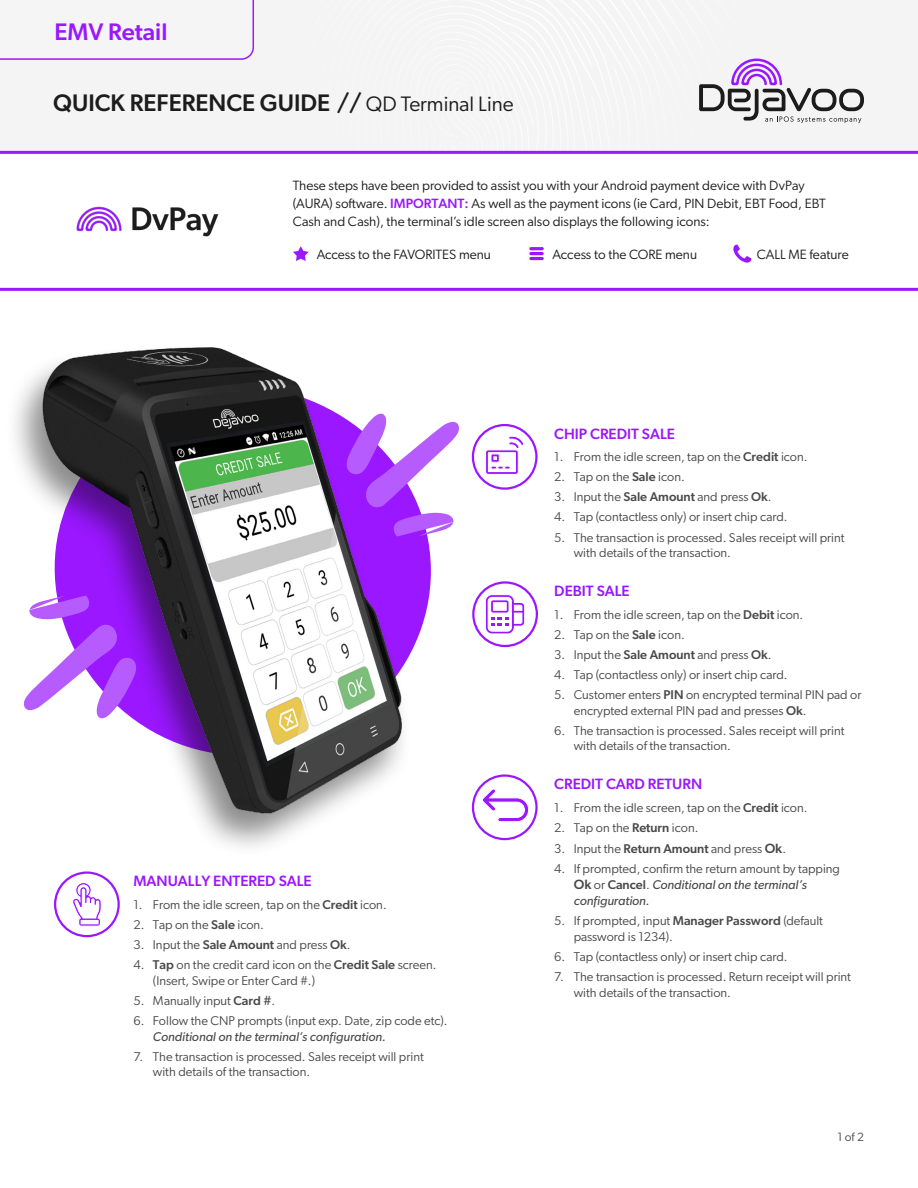
<style>
.page{position:relative;width:918px;height:1188px;background:#fff}
.page>*{position:absolute;margin:0;border:0;box-sizing:border-box;transform-origin:0 0}
.t1{font:500 24px "Gibson";color:#1c1c1c}
.t2{font:500 24px "Gibson";color:#9a17ff}
.t3{font:500 15px "Gibson";color:#9a17ff}
.t4{font:13.5px/18px "Gibson";color:#1c1c1c}
.t5{font:12.75px/15.8px "Gibson";color:#494949}
.t6{font:italic 12.75px "Gibson";color:#494949}
.t7{font:12px "Gibson";color:#494949}
.s1{font-weight:400;font-size:21px}
.s2{font-weight:500;color:#9a17ff}
.s3{font-weight:500}
.s4{font-weight:500;font-size:13.5px}
.s5{font-style:italic}
</style>
<div class="page">
<hr style="left:0;top:288px;width:918px;height:3px;background:#9a17ff">
<div style="left:472px;top:581px;width:66px;height:66px;border:2px solid #9a17ff;border-radius:50%"></div>
<svg style="left:485px;top:594px;width:40px;height:40px"></svg>
<div style="left:472px;top:424px;width:66px;height:66px;border:2px solid #9a17ff;border-radius:50%"></div>
<svg style="left:485px;top:436px;width:39px;height:39px"></svg>
<div style="left:0;top:0;width:918px;height:152px;background:#f4f4f4"></div>
<hr style="left:0;top:151px;width:918px;height:3px;background:#9a17ff">
<svg style="left:0;top:0;width:254px;height:60px"></svg>
<svg style="left:293px;top:246px;width:16px;height:15px"></svg>
<hr style="left:529px;top:247px;width:15px;height:3px;background:#9a17ff;border-radius:2px">
<hr style="left:529px;top:252px;width:15px;height:3px;background:#9a17ff;border-radius:2px">
<hr style="left:529px;top:257px;width:15px;height:3px;background:#9a17ff;border-radius:2px">
<svg style="left:733px;top:245px;width:18px;height:18px"></svg>
<div style="left:54px;top:871px;width:66px;height:66px;border:2px solid #9a17ff;border-radius:50%"></div>
<svg style="left:72px;top:882px;width:29px;height:44px"></svg>
<div style="left:472px;top:774px;width:66px;height:66px;border:2px solid #9a17ff;border-radius:50%"></div>
<svg style="left:482px;top:788px;width:47px;height:34px"></svg>
<svg style="left:699px;top:59px;width:165px;height:64px"></svg>
<svg style="left:419px;top:537px;width:12px;height:97px"></svg>
<div style="left:5px;top:343px;width:407px;height:515px;background:#000;opacity:.45"></div>
<img style="left:27px;top:343px;width:392px;height:488px">
<svg style="left:345px;top:411px;width:114px;height:126px"></svg>
<svg style="left:22px;top:596px;width:116px;height:125px"></svg>
<img style="left:76px;top:206px;width:143px;height:31px">
<h1 class="t2" style="left:54px;top:17px;width:115px">EMV Retail</h1>
<h1 class="t1" style="left:53px;top:89px;width:462px">QUICK REFERENCE GUIDE // <span class="s1">QD Terminal Line</span></h1>
<p class="t4" style="left:293px;top:177px;width:535px">These steps have been provided to assist you with your Android payment device with DvPay (AURA) software. <span class="s2">IMPORTANT:</span> As well as the payment icons (ie Card, PIN Debit, EBT Food, EBT<br>Cash and Cash), the terminal’s idle screen also displays the following icons:</p>
<p class="t4" style="left:317px;top:245px;width:176px">Access to the FAVORITES menu</p>
<p class="t4" style="left:552px;top:245px;width:146px">Access to the CORE menu</p>
<p class="t4" style="left:757px;top:245px;width:93px">CALL ME feature</p>
<p class="t3" style="left:134px;top:872px;width:180px">MANUALLY ENTERED SALE</p>
<p class="t5" style="left:134px;top:896px;width:255px">1. From the idle screen, tap on the <span class="s3">Credit</span> icon.</p>
<p class="t5" style="left:134px;top:916px;width:132px">2. Tap on the <span class="s3">Sale</span> icon.</p>
<p class="t5" style="left:134px;top:936px;width:219px">3. Input the <span class="s3">Sale Amount</span> and press <span class="s3">Ok</span>.</p>
<p class="t5" style="left:153px;top:957px;width:285px;text-indent:-19px">4. <span class="s3">Tap</span> on the credit card icon on the <span class="s3">Credit Sale</span> screen. (Insert, Swipe or Enter Card #.)</p>
<p class="t5" style="left:134px;top:992px;width:143px">5. Manually input <span class="s3">Card #</span>.</p>
<p class="t5" style="left:134px;top:1012px;width:316px">6. Follow the CNP prompts (input exp. Date, zip code etc).</p>
<p class="t6" style="left:153px;top:1029px;width:234px">Conditional on the terminal’s configuration.</p>
<p class="t5" style="left:153px;top:1048px;width:272px;text-indent:-19px">7. The transaction is processed. Sales receipt will print with details of the transaction.</p>
<p class="t3" style="left:554px;top:425px;width:122px">CHIP CREDIT SALE</p>
<p class="t5" style="left:554px;top:449px;width:255px">1. From the idle screen, tap on the <span class="s3">Credit</span> icon.</p>
<p class="t5" style="left:554px;top:469px;width:132px">2. Tap on the <span class="s3">Sale</span> icon.</p>
<p class="t5" style="left:554px;top:489px;width:219px">3. Input the <span class="s3">Sale Amount</span> and press <span class="s3">Ok</span>.</p>
<p class="t5" style="left:554px;top:509px;width:235px">4. Tap (contactless only) or insert chip card.</p>
<p class="t5" style="left:574px;top:529px;width:272px;text-indent:-19px">5. The transaction is processed. Sales receipt will print with details of the transaction.</p>
<p class="t3" style="left:554px;top:582px;width:77px">DEBIT SALE</p>
<p class="t5" style="left:554px;top:606px;width:251px">1. From the idle screen, tap on the <span class="s3">Debit</span> icon.</p>
<p class="t5" style="left:554px;top:626px;width:132px">2. Tap on the <span class="s3">Sale</span> icon.</p>
<p class="t5" style="left:554px;top:646px;width:219px">3. Input the <span class="s3">Sale Amount</span> and press <span class="s3">Ok</span>.</p>
<p class="t5" style="left:554px;top:666px;width:235px">4. Tap (contactless only) or insert chip card.</p>
<p class="t5" style="left:574px;top:686px;width:289px;text-indent:-19px">5. Customer enters <span class="s3">PIN</span> on encrypted terminal PIN pad or encrypted external PIN pad and presses <span class="s3">Ok</span>.</p>
<p class="t5" style="left:574px;top:722px;width:272px;text-indent:-19px">6. The transaction is processed. Sales receipt will print with details of the transaction.</p>
<p class="t3" style="left:554px;top:775px;width:149px">CREDIT CARD RETURN</p>
<p class="t5" style="left:554px;top:799px;width:255px">1. From the idle screen, tap on the <span class="s3">Credit</span> icon.</p>
<p class="t5" style="left:554px;top:819px;width:146px">2. Tap on the <span class="s3">Return</span> icon.</p>
<p class="t5" style="left:554px;top:840px;width:233px">3. Input the <span class="s3">Return Amount</span> and press <span class="s4">Ok</span>.</p>
<p class="t5" style="left:574px;top:860px;width:268px;text-indent:-19px">4. If prompted, confirm the return amount by tapping<br><span class="s4">Ok</span> or <span class="s3">Cancel</span>. <span class="s5">Conditional on the terminal’s configuration.</span></p>
<p class="t5" style="left:574px;top:913px;width:251px;text-indent:-19px">5. If prompted, input <span class="s3">Manager Password</span> (default password is 1234).</p>
<p class="t5" style="left:554px;top:948px;width:235px">6. Tap (contactless only) or insert chip card.</p>
<p class="t5" style="left:574px;top:968px;width:279px;text-indent:-19px">7. The transaction is processed. Return receipt will print with details of the transaction.</p>
<p class="t7" style="left:837px;top:1129px;width:28px">1 of 2</p>
</div>
